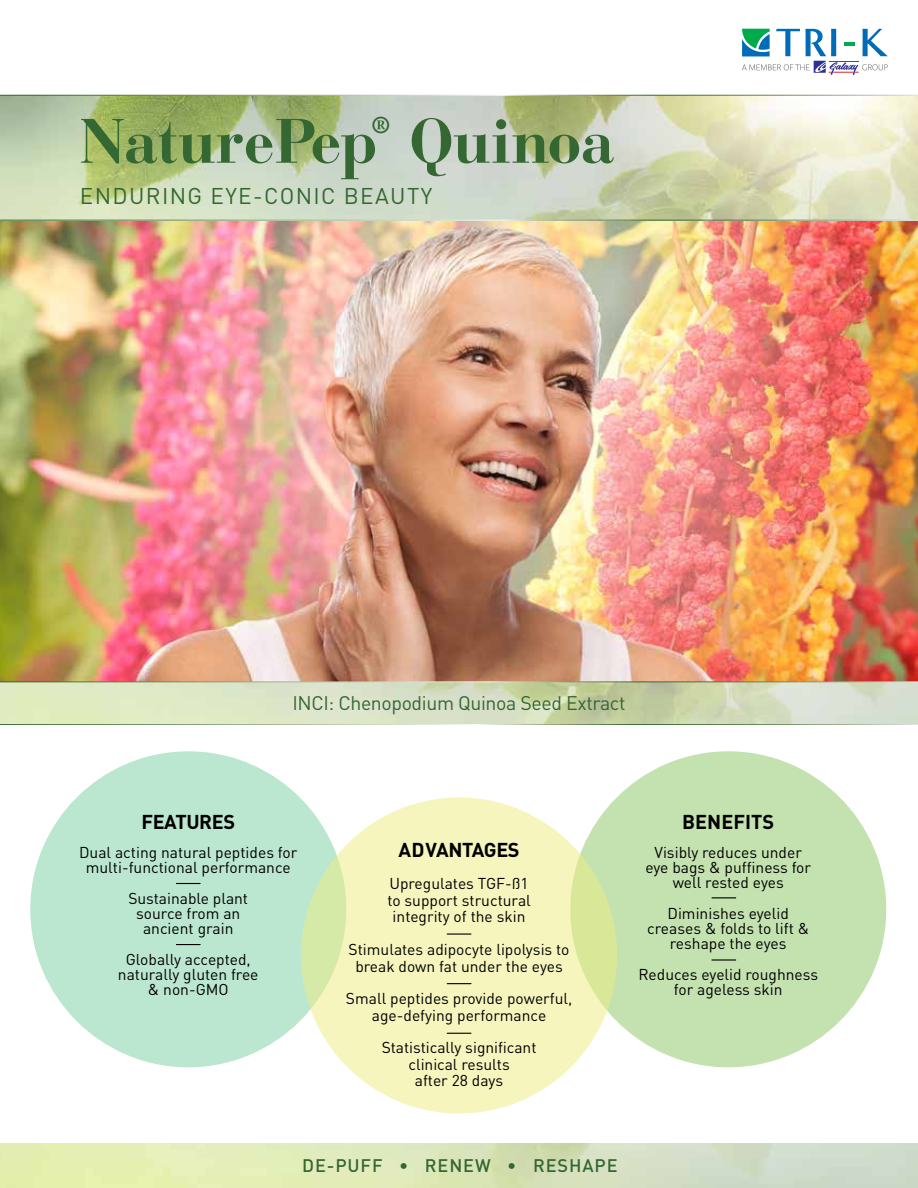
<style>
.page{position:relative;width:918px;height:1188px;background:#fff}
.page>*{position:absolute;margin:0;border:0;box-sizing:border-box;transform-origin:0 0}
.t1{font:700 62.25px "Bauer Bodoni Std";letter-spacing:-.02em;color:#346732}
.t2{font:700 22.8px "Bauer Bodoni Std";color:#346732}
.t3{font:22.5px "DIN";letter-spacing:.06em;color:#346732}
.t4{font:700 19.8px "DIN";letter-spacing:-.02em;color:#000}
.t5{font:700 19.8px "DIN";color:#000}
.t6{font:19.5px "DIN";letter-spacing:-.02em;color:#346732}
.t7{font:500 18px "DIN";letter-spacing:.05em;color:#346732}
.t8{font:15.6px/15px "DIN";color:#000;text-align:center}
</style>
<div class="page">
<img style="left:0;top:221px;width:918px;height:503px">
<img style="left:0;top:96px;width:918px;height:124px">
<svg style="left:742px;top:29px;width:146px;height:46px"></svg>
<div style="left:570px;top:751px;width:316px;height:316px;background:#c3e2b0;border-radius:50%"></div>
<div style="left:30px;top:751px;width:316px;height:316px;background:#bbe7d0;border-radius:50%"></div>
<svg style="left:301px;top:797px;width:316px;height:317px;background:#f2f3ba"></svg>
<svg style="left:176px;top:883px;width:24px;height:1px"></svg>
<svg style="left:176px;top:944px;width:24px;height:1px"></svg>
<svg style="left:447px;top:934px;width:24px;height:1px"></svg>
<svg style="left:447px;top:983px;width:24px;height:1px"></svg>
<svg style="left:712px;top:897px;width:24px;height:1px"></svg>
<hr style="left:712px;top:959px;width:24px;height:2px;background:#000">
<hr style="left:0;top:682px;width:918px;height:1px;background:#fff">
<svg style="left:447px;top:1033px;width:24px;height:1px"></svg>
<h2 class="t2" style="left:372px;top:112px;width:20px">®</h2>
<h1 class="t1" style="left:409px;top:104px;width:207px">Quinoa</h1>
<h1 class="t1" style="left:80px;top:104px;width:300px">NaturePep</h1>
<h3 class="t3" style="left:80px;top:182px;width:354px">ENDURING EYE-CONIC BEAUTY</h3>
<p class="t6" style="left:292px;top:691px;width:335px">INCI: Chenopodium Quinoa Seed Extract</p>
<p class="t4" style="left:141px;top:809px;width:95px">FEATURES</p>
<p class="t8" style="left:79px;top:844px;width:220px">Dual acting natural peptides for multi-functional performance</p>
<p class="t8" style="left:128px;top:890px;width:121px">Sustainable plant source from an ancient grain</p>
<p class="t8" style="left:118px;top:952px;width:142px">Globally accepted, naturally gluten free &amp; non-GMO</p>
<p class="t4" style="left:399px;top:837px;width:123px">ADVANTAGES</p>
<p class="t8" style="left:387px;top:875px;width:145px;line-height:16.5px">Upregulates TGF-ß1 to support structural integrity of the skin</p>
<p class="t8" style="left:349px;top:941px;width:222px;line-height:16.5px">Stimulates adipocyte lipolysis to break down fat under the eyes</p>
<p class="t8" style="left:346px;top:990px;width:228px;line-height:16.5px">Small peptides provide powerful, age-defying performance</p>
<p class="t8" style="left:382px;top:1039px;width:156px;line-height:16.5px">Statistically significant clinical results<br>after 28 days</p>
<p class="t5" style="left:682px;top:809px;width:94px">BENEFITS</p>
<p class="t8" style="left:645px;top:844px;width:167px">Visibly reduces under eye bags &amp; puffiness for well rested eyes</p>
<p class="t8" style="left:647px;top:905px;width:164px">Diminishes eyelid creases &amp; folds to lift &amp; reshape the eyes</p>
<p class="t8" style="left:638px;top:967px;width:181px">Reduces eyelid roughness for ageless skin</p>
<p class="t7" style="left:302px;top:1154px;width:317px">DE-PUFF • RENEW • RESHAPE</p>
</div>
